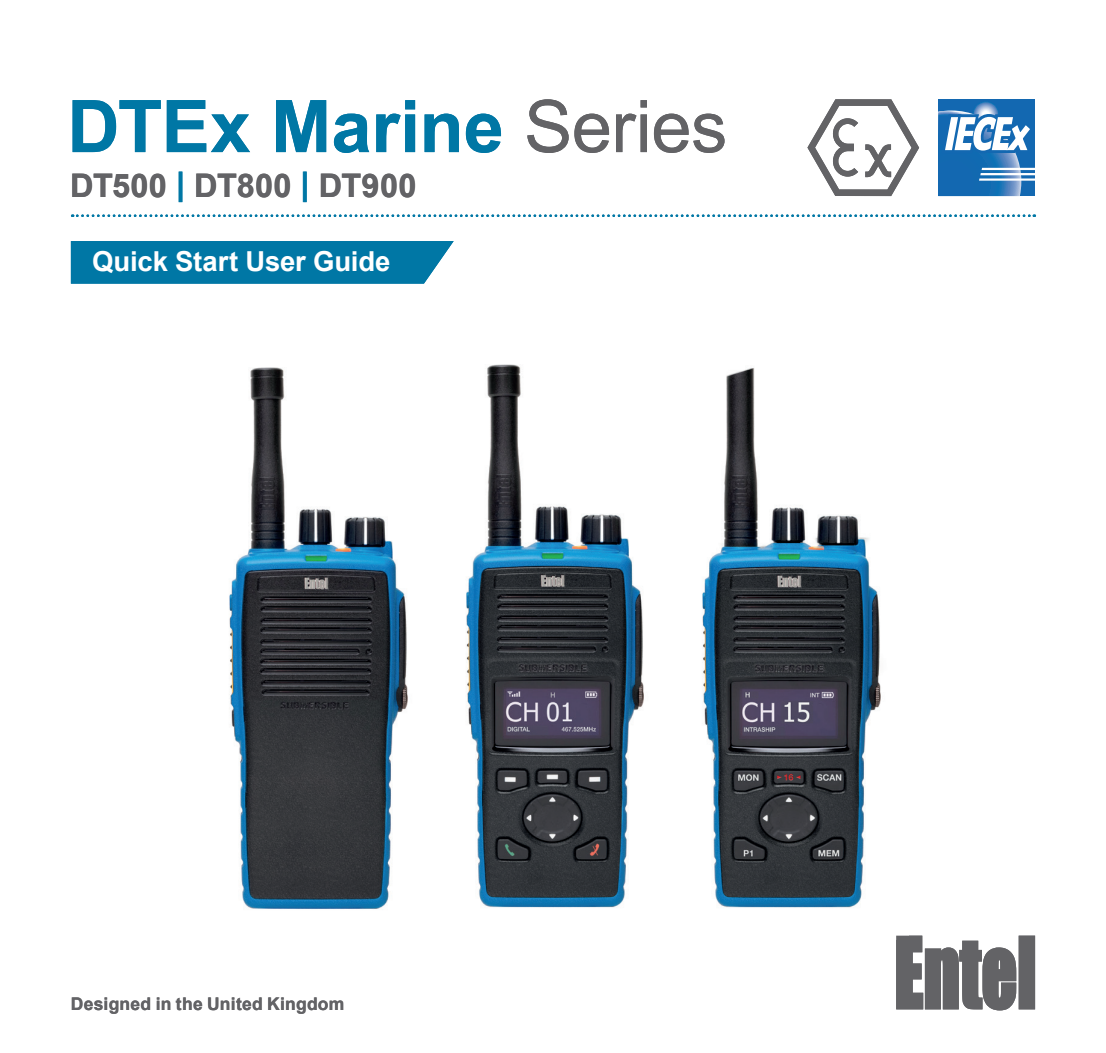
<style>
.page{position:relative;width:1106px;height:1053px;background:#fff}
.page>*{position:absolute;margin:0;border:0;box-sizing:border-box;transform-origin:0 0}
.t1{font:700 72.5px "Arial";color:#0077a5}
.t2{font:700 32.5px "Arial";letter-spacing:.005em;color:#636366}
.t3{font:700 27.5px "Arial";letter-spacing:-.005em;color:#fff}
.t4{font:700 17.5px "Arial";letter-spacing:.015em;color:#636366}
.s1{font-weight:400;color:#636366}
.s2{color:#0077a5}
</style>
<div class="page">
<img style="left:466px;top:364px;width:415px;height:544px">
<svg style="left:72px;top:214px;width:962px;height:3px"></svg>
<div style="left:71px;top:241px;width:382px;height:42px;background:#0077a5"></div>
<svg style="left:896px;top:935px;width:139px;height:75px"></svg>
<svg style="left:807px;top:99px;width:112px;height:97px"></svg>
<div style="left:938px;top:99px;width:97px;height:97px;background:#1368b1"></div>
<svg style="left:972px;top:100px;width:26px;height:27px"></svg>
<svg style="left:938px;top:109px;width:97px;height:87px"></svg>
<img style="left:229px;top:367px;width:179px;height:542px">
<h1 class="t1" style="left:67px;top:79px;width:661px">DTEx Marine <span class="s1">Series</span></h1>
<h2 class="t2" style="left:70px;top:164px;width:348px">DT500 <span class="s2">|</span> DT800 <span class="s2">|</span> DT900</h2>
<h3 class="t3" style="left:92px;top:243px;width:300px">Quick Start User Guide</h3>
<p class="t4" style="left:71px;top:992px;width:275px">Designed in the United Kingdom</p>
</div>
